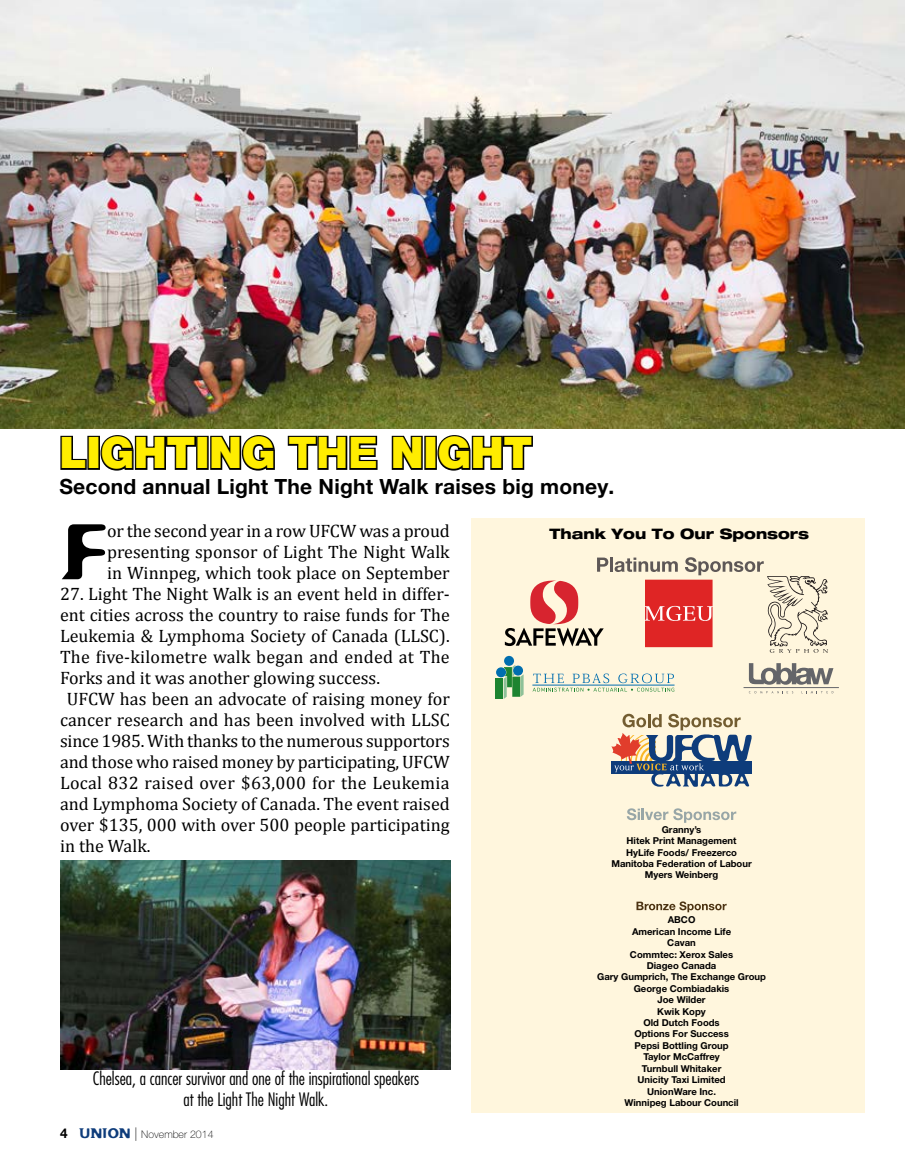
<style>
.page{position:relative;width:905px;height:1175px;background:#fff}
.page>*{position:absolute;margin:0;border:0;box-sizing:border-box;transform-origin:0 0}
.t1{font:76.5px "Flexure";color:#000}
.t2{font:900 43.5px "Helvetica Neue LT Pro";letter-spacing:-.01em;color:#ffed00}
.t3{font:700 21px "Helvetica Neue LT Pro";letter-spacing:.01em;color:#000}
.t4{font:18px/21px "Cambria";color:#000;text-align:justify}
.t5{font:300 condensed 18px/21px "Futura Std";color:#000;text-align:center}
.t6{font:800 expanded 14.4px "Helvetica Neue LT Pro";color:#000}
.t7{font:100 10.5px "Helvetica Neue LT Pro";letter-spacing:.005em;color:#000}
.t8{font:700 9.45px/11.4px "Helvetica Neue LT Pro";color:#000;text-align:center}
.s1{font-weight:800}
.s2{font-weight:700;font-size:13.5px}
.s3{font-family:"Flexure";font-weight:400;font-size:13.5px;color:#0e3c7b}
.s4{font-size:13.5px}
</style>
<div class="page">
<div style="left:471px;top:518px;width:393px;height:595px;background:#fff6dd"></div>
<img style="left:0;top:0;width:904px;height:428px">
<svg style="left:60px;top:435px;width:28px;height:35px"></svg>
<div style="left:87px;top:436px;width:13px;height:34px;border:3px solid #000"></div>
<svg style="left:99px;top:435px;width:98px;height:36px"></svg>
<div style="left:196px;top:436px;width:13px;height:34px;border:3px solid #000"></div>
<svg style="left:210px;top:435px;width:65px;height:36px"></svg>
<svg style="left:287px;top:435px;width:91px;height:35px"></svg>
<svg style="left:391px;top:435px;width:32px;height:35px"></svg>
<div style="left:424px;top:436px;width:13px;height:34px;border:3px solid #000"></div>
<svg style="left:436px;top:435px;width:97px;height:36px"></svg>
<img style="left:60px;top:860px;width:390px;height:210px">
<svg style="left:597px;top:557px;width:11px;height:14px"></svg>
<hr style="left:610px;top:557px;width:3px;height:14px;background:#5e5857">
<svg style="left:505px;top:580px;width:98px;height:66px"></svg>
<svg style="left:626px;top:808px;width:110px;height:14px"></svg>
<svg style="left:636px;top:901px;width:90px;height:11px"></svg>
<svg style="left:611px;top:713px;width:141px;height:73px"></svg>
<svg style="left:532px;top:673px;width:142px;height:18px"></svg>
<div style="left:495px;top:679px;width:8px;height:20px;background:#1d8430"></div>
<svg style="left:496px;top:656px;width:27px;height:43px"></svg>
<img style="left:769px;top:649px;width:58px;height:4px">
<svg style="left:614px;top:557px;width:213px;height:89px"></svg>
<svg style="left:748px;top:691px;width:45px;height:2px"></svg>
<svg style="left:801px;top:691px;width:32px;height:2px"></svg>
<hr style="left:743px;top:687px;width:95px;height:1px;background:#646569">
<svg style="left:748px;top:663px;width:85px;height:21px"></svg>
<h2 class="t2" style="left:59px;top:427px;width:474px">LIGHTING <span class="s1">THE</span> NIGHT</h2>
<p class="t3" style="left:59px;top:473px;width:556px">Second annual Light The Night Walk raises big money.</p>
<h1 class="t1" style="left:60px;top:504px;width:48px">F</h1>
<p class="t4" style="left:107px;top:520px;width:344px">or the second year in a row UFCW was a proud presenting sponsor of Light The Night Walk in Winnpeg, which took place on September</p>
<p class="t4" style="left:60px;top:583px;width:391px">27. Light The Night Walk is an event held in differ-</p>
<p class="t4" style="left:60px;top:604px;width:391px">ent cities across the country to raise funds for The</p>
<p class="t4" style="left:60px;top:625px;width:391px">Leukemia &amp; Lymphoma Society of Canada (LLSC).</p>
<p class="t4" style="left:60px;top:646px;width:391px">The five-kilometre walk began and ended at The</p>
<p class="t4" style="left:60px;top:667px;width:321px">Forks and it was another glowing success.</p>
<p class="t4" style="left:67px;top:688px;width:384px">UFCW has been an advocate of raising money for</p>
<p class="t4" style="left:60px;top:709px;width:391px">cancer research and has been involved with LLSC</p>
<p class="t4" style="left:60px;top:730px;width:391px">since 1985. With thanks to the numerous supportors</p>
<p class="t4" style="left:60px;top:751px;width:391px">and those who raised money by participating, UFCW</p>
<p class="t4" style="left:60px;top:772px;width:391px">Local 832 raised over $63,000 for the Leukemia</p>
<p class="t4" style="left:60px;top:793px;width:391px">and Lymphoma Society of Canada. The event raised</p>
<p class="t4" style="left:60px;top:814px;width:391px">over $135, 000 with over 500 people participating</p>
<p class="t4" style="left:60px;top:835px;width:92px">in the Walk.</p>
<p class="t6" style="left:549px;top:524px;width:261px">Thank You To Our Sponsors</p>
<p class="t8" style="left:611px;top:823px;width:142px">Granny’s<br>Hitek Print Management<br>HyLife Foods/ Freezerco<br>Manitoba Federation of Labour<br>Myers Weinberg</p>
<p class="t5" style="left:93px;top:1068px;width:328px">Chelsea, a cancer survivor and one of the inspirational speakers at the Light The Night Walk.</p>
<p class="t7" style="left:60px;top:1128px;width:155px"><span class="s2">4</span> <span class="s3">UNION</span> <span class="s4">|</span> November 2014</p>
<p class="t8" style="left:597px;top:914px;width:170px">ABCO<br>American Income Life<br>Cavan<br>Commtec: Xerox Sales<br>Diageo Canada<br>Gary Gumprich, The Exchange Group<br>George Combiadakis<br>Joe Wilder<br>Kwik Kopy<br>Old Dutch Foods<br>Options For Success<br>Pepsi Bottling Group<br>Taylor McCaffrey<br>Turnbull Whitaker<br>Unicity Taxi Limited<br>UnionWare Inc.<br>Winnipeg Labour Council</p>
</div>
